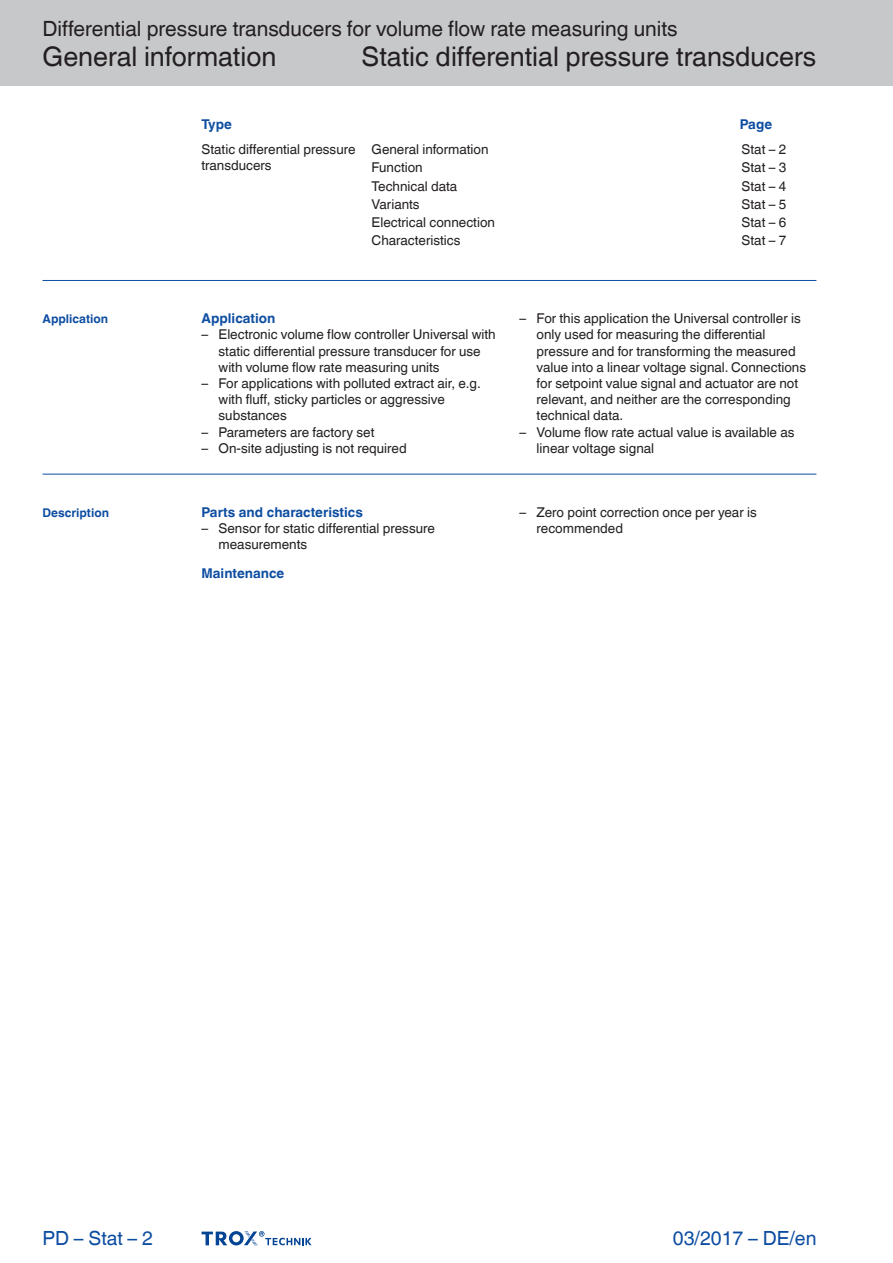
<style>
.page{position:relative;width:893px;height:1263px;background:#fff}
.page>*{position:absolute;margin:0;border:0;box-sizing:border-box;transform-origin:0 0}
.Navigation_3{font:27px "TROX Helvetica";color:#231f20}
.Navigation_2{font:27px "TROX Helvetica";color:#231f20}
.Navigation_1{font:21px "TROX Helvetica";color:#231f20}
.date{font:19.5px "TROX Helvetica";color:#0d4da1}
.pagina_li-re{font:19.5px "TROX Helvetica";color:#0d4da1}
.descr_txt_section_li{font:13.5px/16.2px "TROX Helvetica";color:#231f20}
.Standard_oben_links{font:13.5px/16.2px "TROX Helvetica";color:#231f20}
.descr_txt_section_ti{font:700 13.5px "TROX Helvetica";color:#0d4da1}
.Standard_oben_links-2{font:700 13.5px "TROX Helvetica";color:#0d4da1}
.marg_title_blue{font:700 12px "TROX Helvetica";color:#0d4da1}
</style>
<div class="page">
<div style="left:0;top:0;width:893px;height:85px;background:#c7c8ca"></div>
<hr style="left:43px;top:280px;width:773px;height:1px;background:#0d4da1">
<hr style="left:43px;top:474px;width:773px;height:1px;background:#0d4da1">
<svg style="left:202px;top:1231px;width:110px;height:15px"></svg>
<p class="Navigation_1" style="left:43px;top:17px;width:637px">Differential pressure transducers for volume flow rate measuring units</p>
<p class="Navigation_2" style="left:43px;top:41px;width:235px">General information</p>
<p class="Navigation_3" style="left:362px;top:41px;width:456px">Static differential pressure transducers</p>
<p class="marg_title_blue" style="left:43px;top:312px;width:67px">Application</p>
<p class="marg_title_blue" style="left:43px;top:505px;width:68px">Description</p>
<p class="Standard_oben_links-2" style="left:202px;top:116px;width:32px">Type</p>
<p class="Standard_oben_links" style="left:202px;top:141px;width:155px">Static differential pressure transducers</p>
<p class="Standard_oben_links" style="left:372px;top:141px;width:118px">General information</p>
<p class="Standard_oben_links" style="left:742px;top:141px;width:46px">Stat – 2</p>
<p class="Standard_oben_links-2" style="left:740px;top:116px;width:34px">Page</p>
<p class="Standard_oben_links" style="left:372px;top:160px;width:53px">Function</p>
<p class="Standard_oben_links" style="left:742px;top:160px;width:46px">Stat – 3</p>
<p class="Standard_oben_links" style="left:372px;top:178px;width:87px">Technical data</p>
<p class="Standard_oben_links" style="left:742px;top:178px;width:46px">Stat – 4</p>
<p class="Standard_oben_links" style="left:372px;top:196px;width:50px">Variants</p>
<p class="Standard_oben_links" style="left:742px;top:196px;width:46px">Stat – 5</p>
<p class="Standard_oben_links" style="left:372px;top:214px;width:125px">Electrical connection</p>
<p class="Standard_oben_links" style="left:742px;top:214px;width:46px">Stat – 6</p>
<p class="Standard_oben_links" style="left:372px;top:233px;width:90px">Characteristics</p>
<p class="Standard_oben_links" style="left:742px;top:233px;width:46px">Stat – 7</p>
<p class="descr_txt_section_ti" style="left:202px;top:311px;width:75px">Application</p>
<p class="descr_txt_section_li" style="left:219px;top:327px;width:279px;text-indent:-17px">– Electronic volume flow controller Universal with static differential pressure transducer for use with volume flow rate measuring units</p>
<p class="descr_txt_section_li" style="left:219px;top:375px;width:264px;text-indent:-17px">– For applications with polluted extract air, e.g. with fluff, sticky particles or aggressive substances</p>
<p class="descr_txt_section_li" style="left:202px;top:424px;width:174px">– Parameters are factory set</p>
<p class="descr_txt_section_li" style="left:202px;top:440px;width:207px">– On-site adjusting is not required</p>
<p class="descr_txt_section_ti" style="left:202px;top:504px;width:163px">Parts and characteristics</p>
<p class="descr_txt_section_li" style="left:219px;top:520px;width:218px;text-indent:-17px">– Sensor for static differential pressure measurements</p>
<p class="descr_txt_section_ti" style="left:202px;top:566px;width:84px">Maintenance</p>
<p class="descr_txt_section_li" style="left:537px;top:310px;width:271px;text-indent:-17px">– For this application the Universal controller is only used for measuring the differential pressure and for transforming the measured value into a linear voltage signal. Connections for setpoint value signal and actuator are not relevant, and neither are the corresponding technical data.</p>
<p class="descr_txt_section_li" style="left:537px;top:424px;width:259px;text-indent:-17px">– Volume flow rate actual value is available as linear voltage signal</p>
<p class="descr_txt_section_li" style="left:537px;top:504px;width:222px;text-indent:-17px">– Zero point correction once per year is recommended</p>
<p class="pagina_li-re" style="left:43px;top:1227px;width:112px">PD – Stat – 2</p>
<p class="date" style="left:673px;top:1227px;width:145px">03/2017 – DE/en</p>
</div>
